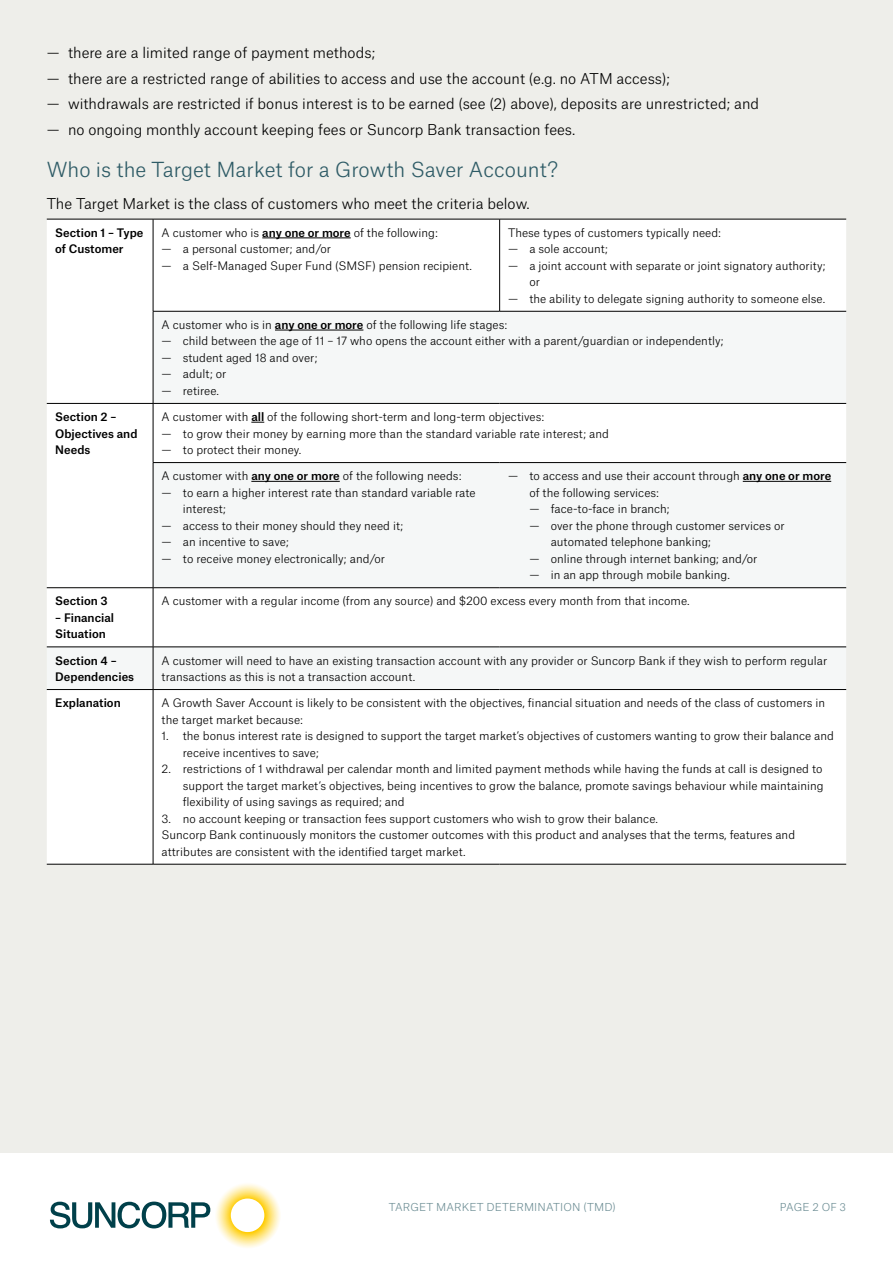
<style>
.page{position:relative;width:893px;height:1263px;background:#fff}
.page>*{position:absolute;margin:0;border:0;box-sizing:border-box;transform-origin:0 0}
.t1{font:300 19.8px "Atlas Grotesk";color:#2e5b66}
.t2{font:300 14.25px "Atlas Grotesk";color:#000}
.t3{font:300 11.25px/16.5px "Atlas Grotesk";color:#000}
.t4{font:500 11.25px/16.5px "Atlas Grotesk";color:#000}
.t5{font:300 10.5px "Atlas Grotesk";letter-spacing:.01em;color:#6c8d94}
.s1{font-weight:500}
</style>
<div class="page">
<div style="left:0;top:0;width:893px;height:1152px;background:#eeeeea"></div>
<svg style="left:50px;top:1184px;width:230px;height:64px"></svg>
<div style="left:47px;top:220px;width:799px;height:644px;background:#fff"></div>
<svg style="left:47px;top:311px;width:799px;height:378px;fill:#f5f7f7"></svg>
<div style="left:47px;top:404px;width:799px;height:183px;background:#fff"></div>
<div style="left:154px;top:463px;width:692px;height:124px;background:#f5f7f7"></div>
<hr style="left:47px;top:219px;width:106px;height:1px;background:#000">
<hr style="left:153px;top:219px;width:347px;height:1px;background:#000">
<hr style="left:153px;top:219px;width:1px;height:92px;background:#000">
<hr style="left:500px;top:219px;width:346px;height:1px;background:#000">
<hr style="left:499px;top:219px;width:1px;height:92px;background:#000">
<hr style="left:153px;top:311px;width:347px;height:1px;background:#000">
<hr style="left:153px;top:311px;width:1px;height:92px;background:#000">
<hr style="left:500px;top:311px;width:346px;height:1px;background:#000">
<hr style="left:47px;top:403px;width:106px;height:1px;background:#000">
<hr style="left:153px;top:403px;width:347px;height:1px;background:#000">
<hr style="left:153px;top:404px;width:1px;height:58px;background:#000">
<hr style="left:500px;top:403px;width:346px;height:1px;background:#000">
<hr style="left:153px;top:463px;width:1px;height:124px;background:#000">
<hr style="left:153px;top:462px;width:347px;height:1px;background:#000">
<hr style="left:500px;top:462px;width:346px;height:1px;background:#000">
<hr style="left:47px;top:587px;width:106px;height:1px;background:#000">
<hr style="left:153px;top:587px;width:347px;height:1px;background:#000">
<hr style="left:153px;top:588px;width:1px;height:59px;background:#000">
<hr style="left:500px;top:587px;width:346px;height:1px;background:#000">
<hr style="left:47px;top:647px;width:106px;height:1px;background:#000">
<hr style="left:153px;top:647px;width:347px;height:1px;background:#000">
<hr style="left:153px;top:647px;width:1px;height:42px;background:#000">
<hr style="left:500px;top:647px;width:346px;height:1px;background:#000">
<hr style="left:47px;top:689px;width:106px;height:1px;background:#000">
<hr style="left:153px;top:689px;width:347px;height:1px;background:#000">
<hr style="left:153px;top:690px;width:1px;height:174px;background:#000">
<hr style="left:500px;top:689px;width:346px;height:1px;background:#000">
<hr style="left:47px;top:864px;width:106px;height:1px;background:#000">
<hr style="left:153px;top:864px;width:347px;height:1px;background:#000">
<hr style="left:500px;top:864px;width:346px;height:1px;background:#000">
<hr style="left:262px;top:238px;width:89px;height:1px;background:#000">
<hr style="left:275px;top:330px;width:88px;height:1px;background:#000">
<svg style="left:251px;top:422px;width:13px;height:1px"></svg>
<hr style="left:251px;top:481px;width:89px;height:1px;background:#000">
<hr style="left:743px;top:481px;width:88px;height:1px;background:#000">
<p class="t2" style="left:47px;top:42px;width:330px">— there are a limited range of payment methods;</p>
<p class="t2" style="left:47px;top:67px;width:625px">— there are a restricted range of abilities to access and use the account (e.g. no ATM access);</p>
<p class="t2" style="left:47px;top:93px;width:714px">— withdrawals are restricted if bonus interest is to be earned (see (2) above), deposits are unrestricted; and</p>
<p class="t2" style="left:47px;top:118px;width:530px">— no ongoing monthly account keeping fees or Suncorp Bank transaction fees.</p>
<h1 class="t1" style="left:47px;top:154px;width:513px">Who is the Target Market for a Growth Saver Account?</h1>
<p class="t2" style="left:47px;top:192px;width:484px">The Target Market is the class of customers who meet the criteria below.</p>
<p class="t4" style="left:55px;top:223px;width:90px">Section 1 – Type of Customer</p>
<p class="t3" style="left:162px;top:223px;width:278px">A customer who is <span class="s1">any one or more</span> of the following:</p>
<p class="t3" style="left:508px;top:223px;width:214px">These types of customers typically need:</p>
<p class="t3" style="left:508px;top:240px;width:102px">— a sole account;</p>
<p class="t3" style="left:529px;top:256px;width:298px;text-indent:-21px">— a joint account with separate or joint signatory authority; or</p>
<p class="t3" style="left:508px;top:289px;width:319px">— the ability to delegate signing authority to someone else.</p>
<p class="t3" style="left:162px;top:240px;width:171px">— a personal customer; and/or</p>
<p class="t3" style="left:162px;top:256px;width:312px">— a Self-Managed Super Fund (SMSF) pension recipient.</p>
<p class="t3" style="left:162px;top:315px;width:347px">A customer who is in <span class="s1">any one or more</span> of the following life stages:</p>
<p class="t3" style="left:162px;top:332px;width:563px">— child between the age of 11 – 17 who opens the account either with a parent/guardian or independently;</p>
<p class="t3" style="left:162px;top:348px;width:157px">— student aged 18 and over;</p>
<p class="t3" style="left:162px;top:365px;width:66px">— adult; or</p>
<p class="t3" style="left:162px;top:381px;width:59px">— retiree.</p>
<p class="t4" style="left:55px;top:407px;width:84px">Section 2 –<br>Objectives and<br>Needs</p>
<p class="t3" style="left:162px;top:407px;width:384px">A customer with <span class="s1">all</span> of the following short-term and long-term objectives:</p>
<p class="t3" style="left:162px;top:424px;width:449px">— to grow their money by earning more than the standard variable rate interest; and</p>
<p class="t3" style="left:162px;top:440px;width:141px">— to protect their money.</p>
<p class="t3" style="left:162px;top:467px;width:302px">A customer with <span class="s1">any one or more</span> of the following needs:</p>
<p class="t3" style="left:183px;top:483px;width:294px;text-indent:-21px">— to earn a higher interest rate than standard variable rate interest;</p>
<p class="t3" style="left:162px;top:516px;width:243px">— access to their money should they need it;</p>
<p class="t3" style="left:162px;top:533px;width:129px">— an incentive to save;</p>
<p class="t3" style="left:162px;top:549px;width:225px">— to receive money electronically; and/or</p>
<p class="t3" style="left:529px;top:467px;width:303px;text-indent:-21px">— to access and use their account through <span class="s1">any one or more </span>of the following services:</p>
<p class="t3" style="left:529px;top:500px;width:142px">— face-to-face in branch;</p>
<p class="t3" style="left:551px;top:516px;width:235px;text-indent:-21px">— over the phone through customer services or automated telephone banking;</p>
<p class="t3" style="left:529px;top:549px;width:230px">— online through internet banking; and/or</p>
<p class="t3" style="left:529px;top:566px;width:202px">— in an app through mobile banking.</p>
<p class="t4" style="left:55px;top:592px;width:54px">Section 3</p>
<p class="t4" style="left:55px;top:608px;width:60px">– Financial<br>Situation</p>
<p class="t3" style="left:162px;top:592px;width:530px">A customer with a regular income (from any source) and $200 excess every month from that income.</p>
<p class="t4" style="left:55px;top:651px;width:80px">Section 4 –<br>Dependencies</p>
<p class="t3" style="left:162px;top:651px;width:667px">A customer will need to have an existing transaction account with any provider or Suncorp Bank if they wish to perform regular transactions as this is not a transaction account.</p>
<p class="t4" style="left:55px;top:693px;width:67px">Explanation</p>
<p class="t3" style="left:162px;top:694px;width:665px">A Growth Saver Account is likely to be consistent with the objectives, financial situation and needs of the class of customers in the target market because:</p>
<p class="t3" style="left:183px;top:727px;width:653px;text-indent:-21px">1. the bonus interest rate is designed to support the target market’s objectives of customers wanting to grow their balance and receive incentives to save;</p>
<p class="t3" style="left:183px;top:760px;width:642px;text-align:justify;text-indent:-21px">2. restrictions of 1 withdrawal per calendar month and limited payment methods while having the funds at call is designed to support the target market’s objectives, being incentives to grow the balance, promote savings behaviour while maintaining flexibility of using savings as required; and</p>
<p class="t3" style="left:162px;top:809px;width:635px">3. no account keeping or transaction fees support customers who wish to grow their balance.<br>Suncorp Bank continuously monitors the customer outcomes with this product and analyses that the terms, features and attributes are consistent with the identified target market.</p>
<p class="t5" style="left:389px;top:1198px;width:229px">TARGET MARKET DETERMINATION (TMD)</p>
<p class="t5" style="left:780px;top:1198px;width:68px">PAGE 2 OF 3</p>
</div>
